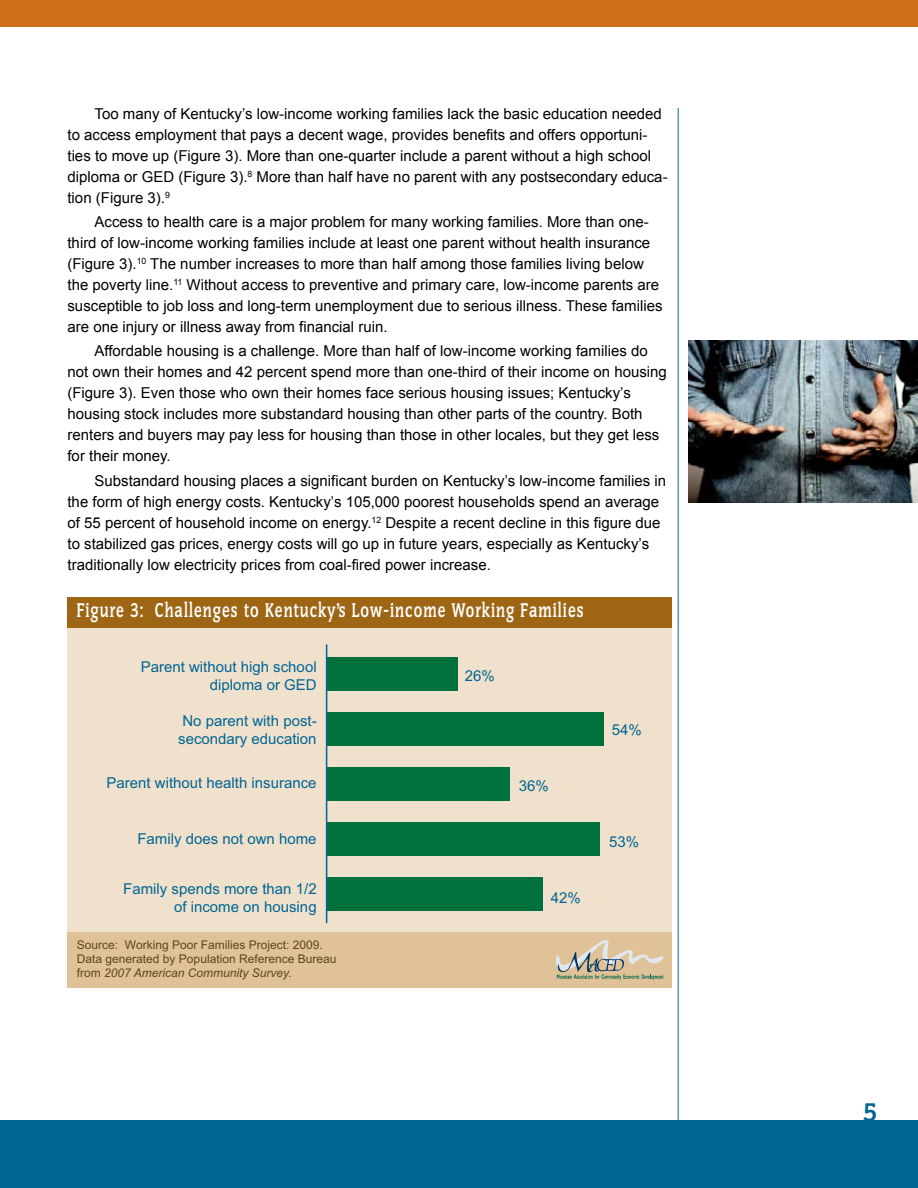
<style>
.page{position:relative;width:918px;height:1188px;background:#fff}
.page>*{position:absolute;margin:0;border:0;box-sizing:border-box;transform-origin:0 0}
.t1{font:700 27px "Senate";color:#006594}
.t2{font:700 21px "Senate Condensed";letter-spacing:.05em;color:#fff}
.t3{font:15px/21px "Arial";color:#000}
.t4{font:15px/18px "Arial";color:#006594;text-align:right}
.t5{font:12px/14.4px "Arial";color:#5a471c}
.s1{font-style:italic}
</style>
<div class="page">
<div style="left:0;top:0;width:918px;height:27px;background:#d06f1a"></div>
<div style="left:0;top:1120px;width:918px;height:68px;background:#006594"></div>
<hr style="left:678px;top:108px;width:1px;height:1021px;background:#006594">
<div style="left:68px;top:597px;width:604px;height:376px;background:#f0e1cc"></div>
<div style="left:68px;top:932px;width:604px;height:56px;background:#e0c298"></div>
<div style="left:68px;top:597px;width:604px;height:31px;background:#9e6614"></div>
<svg style="left:556px;top:940px;width:108px;height:40px"></svg>
<div style="left:327px;top:657px;width:131px;height:34px;background:#00703c"></div>
<div style="left:327px;top:712px;width:277px;height:34px;background:#00703c"></div>
<div style="left:327px;top:767px;width:183px;height:34px;background:#00703c"></div>
<div style="left:327px;top:822px;width:273px;height:34px;background:#00703c"></div>
<div style="left:327px;top:877px;width:216px;height:34px;background:#00703c"></div>
<hr style="left:326px;top:644px;width:1px;height:279px;background:#006594">
<img style="left:688px;top:340px;width:230px;height:162px">
<p class="t3" style="left:67px;top:103px;width:602px;text-indent:27px">Too many of Kentucky’s low-income working families lack the basic education needed to access employment that pays a decent wage, provides benefits and offers opportuni - ties to move up (Figure 3). More than one-quarter include a parent without a high school diploma or GED (Figure 3).<sup>8</sup> More than half have no parent with any postsecondary educa - tion (Figure 3).<sup>9</sup></p>
<p class="t3" style="left:67px;top:212px;width:597px;text-indent:27px">Access to health care is a major problem for many working families. More than one&shy;third of low-income working families include at least one parent without health insurance (Figure 3).<sup>10</sup> The number increases to more than half among those families living below the poverty line.<sup>11</sup> Without access to preventive and primary care, low-income parents are susceptible to job loss and long-term unemployment due to serious illness. These families are one injury or illness away from financial ruin.</p>
<p class="t3" style="left:67px;top:341px;width:601px;text-indent:27px">Affordable housing is a challenge. More than half of low-income working families do not own their homes and 42 percent spend more than one-third of their income on housing (Figure 3). Even those who own their homes face serious housing issues; Kentucky’s housing stock includes more substandard housing than other parts of the country. Both renters and buyers may pay less for housing than those in other locales, but they get less for their money.</p>
<p class="t3" style="left:67px;top:470px;width:600px;text-indent:27px">Substandard housing places a significant burden on Kentucky’s low-income families in the form of high energy costs. Kentucky’s 105,000 poorest households spend an average of 55 percent of household income on energy.<sup>12</sup> Despite a recent decline in this figure due to stabilized gas prices, energy costs will go up in future years, especially as Kentucky’s traditionally low electricity prices from coal-fired power increase.</p>
<h2 class="t2" style="left:77px;top:600px;width:508px">Figure 3: Challenges to Kentucky’s Low-income Working Families</h2>
<p class="t4" style="left:141px;top:660px;width:177px">Parent without high school diploma or GED</p>
<p class="t4" style="left:178px;top:713px;width:140px;text-align:left">No parent with post&shy;secondary education</p>
<p class="t4" style="left:465px;top:669px;width:32px">26%</p>
<p class="t4" style="left:107px;top:775px;width:212px">Parent without health insurance</p>
<p class="t4" style="left:519px;top:778px;width:32px">36%</p>
<p class="t4" style="left:612px;top:722px;width:32px">54%</p>
<p class="t4" style="left:137px;top:831px;width:181px">Family does not own home</p>
<p class="t4" style="left:609px;top:834px;width:32px">53%</p>
<p class="t4" style="left:123px;top:881px;width:195px">Family spends more than 1/2 of income on housing</p>
<p class="t4" style="left:551px;top:890px;width:32px">42%</p>
<p class="t5" style="left:77px;top:938px;width:261px">Source: Working Poor Families Project: 2009.<br>Data generated by Population Reference Bureau from <span class="s1">2007 American Community Survey.</span></p>
<h1 class="t1" style="left:863px;top:1098px;width:16px">5</h1>
</div>
